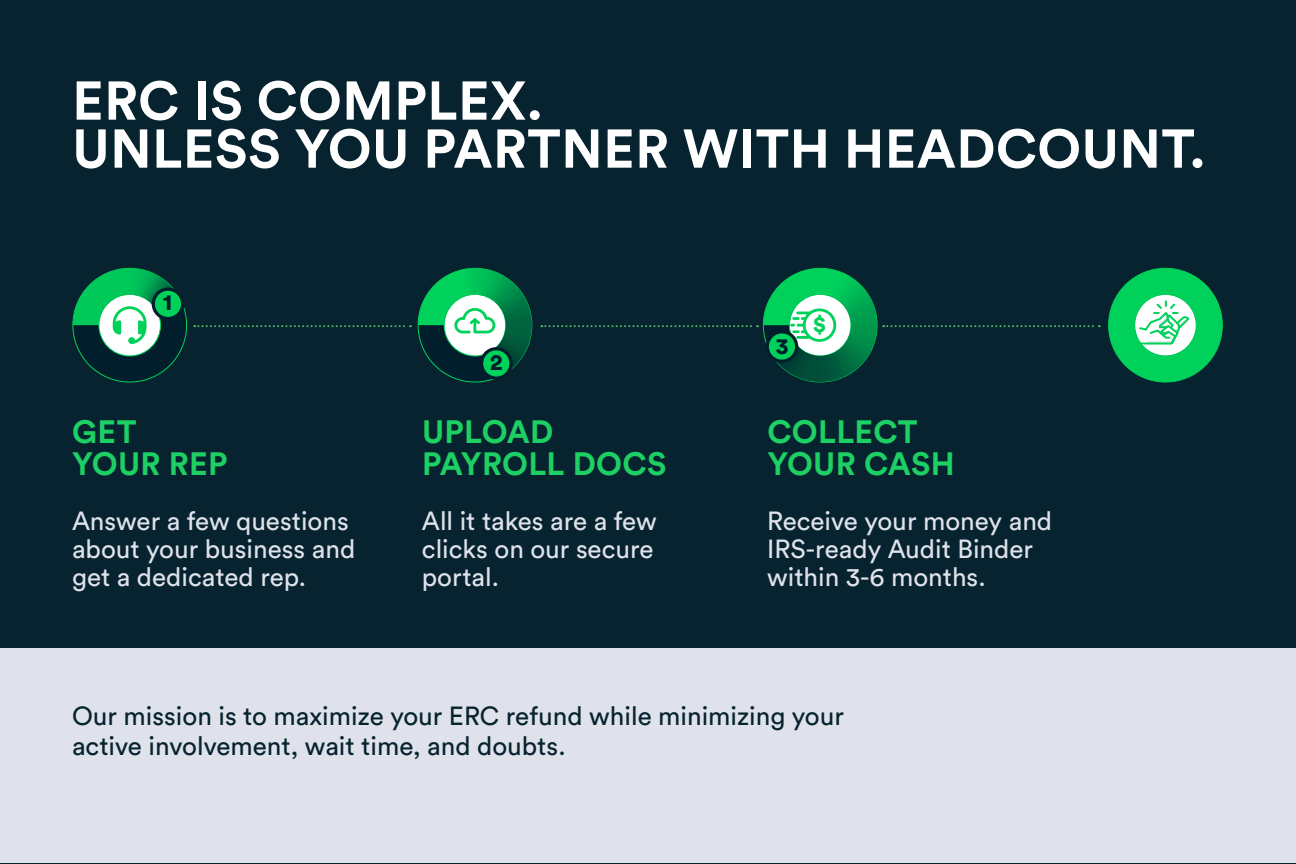
<style>
.page{position:relative;width:1296px;height:864px;background:#06232f}
.page>*{position:absolute;margin:0;border:0;box-sizing:border-box;transform-origin:0 0}
.t1{font:700 54px/48px "Circular Std";letter-spacing:.01em;color:#fff}
.t2{font:700 32px/32px "Circular Std";letter-spacing:.01em;color:#1dd064}
.t3{font:26px/28px "Circular Std";color:#dfe2ea}
.t4{font:26px/30px "Circular Std";color:#06232f}
.t5{font:900 22.6px "Circular Std";color:#001e2c}
.t6{font:900 22.6px "Circular Std";color:#00d15b}
</style>
<div class="page">
<svg style="left:72px;top:268px;width:115px;height:115px"></svg>
<svg style="left:417px;top:268px;width:116px;height:115px"></svg>
<svg style="left:1108px;top:268px;width:115px;height:115px"></svg>
<div style="left:1109px;top:268px;width:113px;height:114px;border:26px solid #00d15b;border-radius:50%"></div>
<svg style="left:194px;top:325px;width:217px;height:2px"></svg>
<svg style="left:541px;top:268px;width:559px;height:115px"></svg>
<div style="left:0;top:648px;width:1296px;height:215px;background:#dfe2ea"></div>
<h1 class="t1" style="left:72px;top:76px;width:1135px">ERC IS COMPLEX.<br>UNLESS YOU PARTNER WITH HEADCOUNT.</h1>
<p class="t5" style="left:163px;top:287px;width:11px">1</p>
<p class="t5" style="left:490px;top:347px;width:14px">2</p>
<p class="t5" style="left:776px;top:331px;width:14px">3</p>
<p class="t6" style="left:813px;top:309px;width:15px">$</p>
<p class="t2" style="left:72px;top:415px;width:157px">GET<br>YOUR REP</p>
<p class="t2" style="left:422px;top:415px;width:246px">UPLOAD<br>PAYROLL DOCS</p>
<p class="t2" style="left:767px;top:415px;width:189px">COLLECT<br>YOUR CASH</p>
<p class="t3" style="left:72px;top:507px;width:285px">Answer a few questions about your business and get a dedicated rep.</p>
<p class="t3" style="left:422px;top:507px;width:236px">All it takes are a few clicks on our secure portal.</p>
<p class="t3" style="left:767px;top:507px;width:287px">Receive your money and<br>IRS-ready Audit Binder within 3-6 months.</p>
<p class="t4" style="left:72px;top:701px;width:773px">Our mission is to maximize your ERC refund while minimizing your active involvement, wait time, and doubts.</p>
</div>
